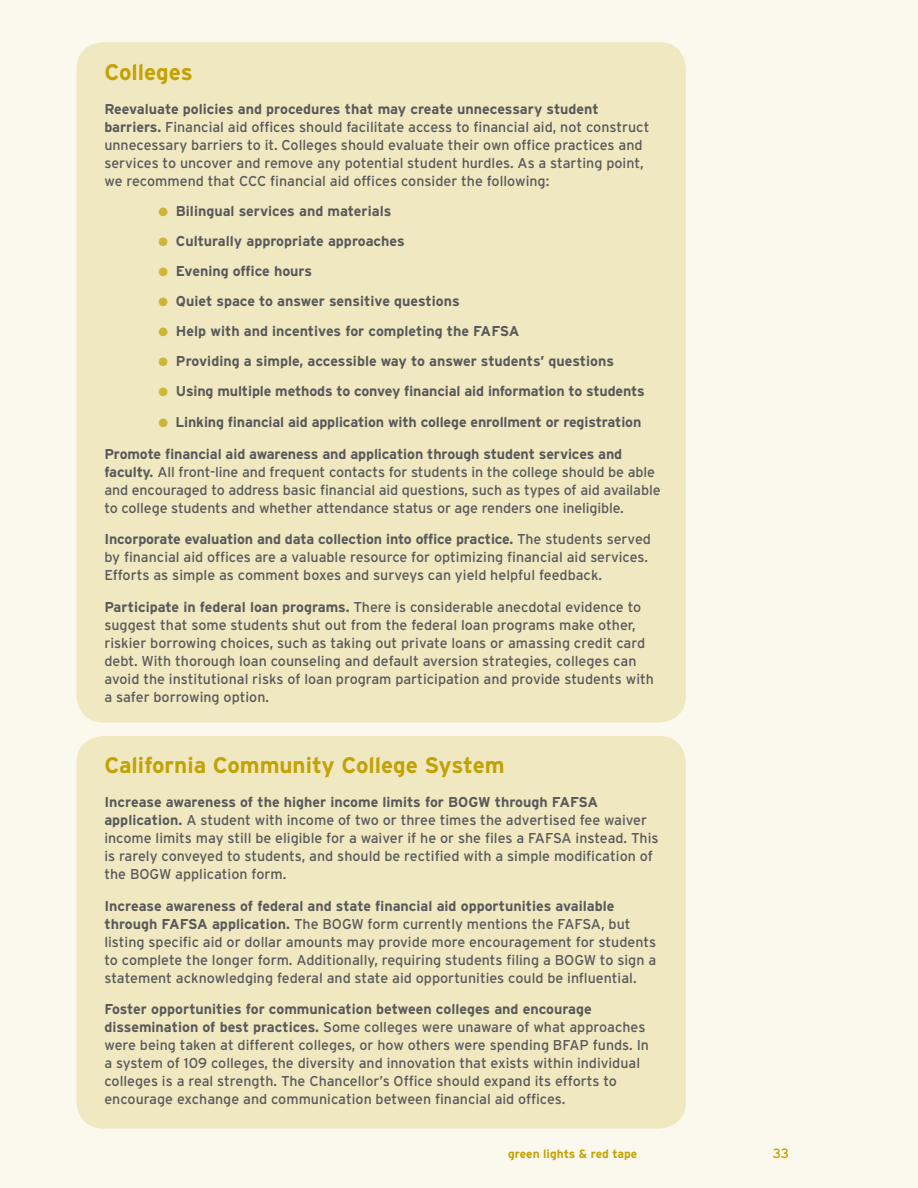
<style>
.page{position:relative;width:918px;height:1188px;background:#fbf8ed}
.page>*{position:absolute;margin:0;border:0;box-sizing:border-box;transform-origin:0 0}
.t1{font:700 22.5px "Interstate";color:#c3a204}
.t2{font:14.25px/18px "Interstate";color:#58595b}
.t3{font:700 14.25px "Interstate";letter-spacing:-.01em;color:#58595b}
.t4{font:13.5px "Interstate";color:#c3a204}
.t5{font:700 12px "Interstate";color:#c3a204}
.s1{font-weight:700}
.s2{color:#cfb536}
</style>
<div class="page">
<div style="left:76px;top:736px;width:610px;height:393px;background:#f0e8c0;border-radius:27px"></div>
<div style="left:76px;top:42px;width:610px;height:681px;background:#f0e8c0;border-radius:27px"></div>
<p class="t1" style="left:104px;top:59px;width:90px">Colleges</p>
<p class="t2" style="left:104px;top:100px;width:547px"><span class="s1">Reevaluate policies and procedures that may create unnecessary student barriers.</span> Financial aid offices should facilitate access to financial aid, not construct unnecessary barriers to it. Colleges should evaluate their own office practices and services to uncover and remove any potential student hurdles. As a starting point, we recommend that CCC financial aid offices consider the following:</p>
<p class="t3" style="left:158px;top:203px;width:234px"><span class="s2">●</span> Bilingual services and materials</p>
<p class="t3" style="left:158px;top:233px;width:248px"><span class="s2">●</span> Culturally appropriate approaches</p>
<p class="t3" style="left:158px;top:263px;width:155px"><span class="s2">●</span> Evening office hours</p>
<p class="t3" style="left:158px;top:293px;width:303px"><span class="s2">●</span> Quiet space to answer sensitive questions</p>
<p class="t3" style="left:158px;top:323px;width:363px"><span class="s2">●</span> Help with and incentives for completing the FAFSA</p>
<p class="t3" style="left:158px;top:353px;width:457px"><span class="s2">●</span> Providing a simple, accessible way to answer students’ questions</p>
<p class="t3" style="left:158px;top:383px;width:488px"><span class="s2">●</span> Using multiple methods to convey financial aid information to students</p>
<p class="t3" style="left:158px;top:414px;width:485px"><span class="s2">●</span> Linking financial aid application with college enrollment or registration</p>
<p class="t2" style="left:104px;top:445px;width:558px"><span class="s1">Promote financial aid awareness and application through student services and faculty.</span> All front-line and frequent contacts for students in the college should be able and encouraged to address basic financial aid questions, such as types of aid available to college students and whether attendance status or age renders one ineligible.</p>
<p class="t2" style="left:104px;top:530px;width:548px"><span class="s1">Incorporate evaluation and data collection into office practice.</span> The students served by financial aid offices are a valuable resource for optimizing financial aid services.<br>Efforts as simple as comment boxes and surveys can yield helpful feedback.</p>
<p class="t2" style="left:104px;top:598px;width:551px"><span class="s1">Participate in federal loan programs.</span> There is considerable anecdotal evidence to suggest that some students shut out from the federal loan programs make other, riskier borrowing choices, such as taking out private loans or amassing credit card debt. With thorough loan counseling and default aversion strategies, colleges can avoid the institutional risks of loan program participation and provide students with a safer borrowing option.</p>
<p class="t1" style="left:104px;top:752px;width:402px">California Community College System</p>
<p class="t2" style="left:104px;top:793px;width:556px"><span class="s1">Increase awareness of the higher income limits for BOGW through FAFSA application.</span> A student with income of two or three times the advertised fee waiver income limits may still be eligible for a waiver if he or she files a FAFSA instead. This is rarely conveyed to students, and should be rectified with a simple modification of the BOGW application form.</p>
<p class="t2" style="left:104px;top:897px;width:553px"><span class="s1">Increase awareness of federal and state financial aid opportunities available through FAFSA application.</span> The BOGW form currently mentions the FAFSA, but listing specific aid or dollar amounts may provide more encouragement for students to complete the longer form. Additionally, requiring students filing a BOGW to sign a statement acknowledging federal and state aid opportunities could be influential.</p>
<p class="t2" style="left:104px;top:1000px;width:546px"><span class="s1">Foster opportunities for communication between colleges and encourage dissemination of best practices.</span> Some colleges were unaware of what approaches were being taken at different colleges, or how others were spending BFAP funds. In a system of 109 colleges, the diversity and innovation that exists within individual colleges is a real strength. The Chancellor’s Office should expand its efforts to encourage exchange and communication between financial aid offices.</p>
<p class="t5" style="left:508px;top:1147px;width:131px">green lights &amp; red tape</p>
<p class="t4" style="left:773px;top:1146px;width:18px">33</p>
</div>
